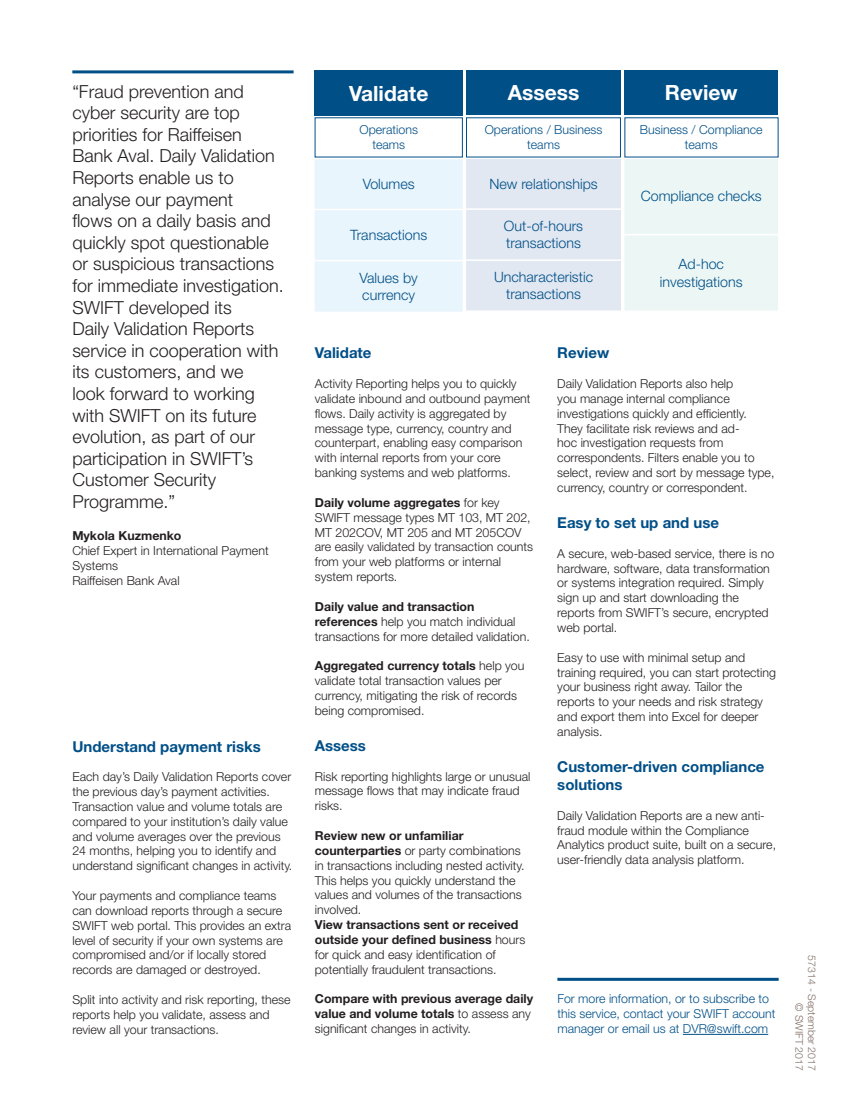
<style>
.page{position:relative;width:851px;height:1106px;background:#fff}
.page>*{position:absolute;margin:0;border:0;box-sizing:border-box;transform-origin:0 0}
.t1{font:700 21px "Helvetica Neue LT Std";color:#fff}
.t2{font:300 18px/21.6px "Helvetica Neue LT Std";color:#231f20}
.t3{font:700 15px/18px "Helvetica Neue LT Std";color:#004f87}
.t4{font:300 14.25px/17.1px "Helvetica Neue LT Std";color:#004f87;text-align:center}
.t5{font:300 12.3px/14.9px "Helvetica Neue LT Std";color:#231f20}
.t6{font:700 12.3px/14.9px "Helvetica Neue LT Std";color:#231f20}
.t7{font:300 12.3px/14.9px "Helvetica Neue LT";color:#004f87}
.t8{font:300 12.3px/14.9px "Helvetica Neue LT Std";color:#004f87;text-align:center}
.t9{font:300 10.5px "Helvetica Neue LT Std";color:#807066}
.s1{font-weight:700}
.s2{font-weight:300}
</style>
<div class="page">
<div style="left:314px;top:70px;width:148px;height:46px;background:#004f87"></div>
<div style="left:466px;top:70px;width:155px;height:45px;background:#004f87"></div>
<div style="left:624px;top:70px;width:154px;height:45px;background:#004f87"></div>
<svg style="left:315px;top:159px;width:463px;height:152px;background:#e8f1f6"></svg>
<hr style="left:624px;top:234px;width:154px;height:1px;background:#fff">
<hr style="left:624px;top:310px;width:154px;height:2px;background:#fff">
<hr style="left:557px;top:977px;width:221px;height:3px;background:#004f87">
<hr style="left:682px;top:1034px;width:86px;height:1px;background:#004f87">
<hr style="left:72px;top:70px;width:221px;height:3px;background:#004f87">
<p class="t2" style="left:72px;top:80px;width:213px">“Fraud prevention and cyber security are top priorities for Raiffeisen<br>Bank Aval. Daily Validation<br>Reports enable us to analyse our payment<br>flows on a daily basis and quickly spot questionable or suspicious transactions for immediate investigation.<br>SWIFT developed its<br>Daily Validation Reports service in cooperation with its customers, and we<br>look forward to working with SWIFT on its future evolution, as part of our participation in SWIFT’s<br>Customer Security<br>Programme.”</p>
<p class="t6" style="left:72px;top:528px;width:111px">Mykola Kuzmenko</p>
<p class="t5" style="left:72px;top:543px;width:198px">Chief Expert in International Payment<br>Systems</p>
<p class="t5" style="left:72px;top:572px;width:109px">Raiffeisen Bank Aval</p>
<p class="t3" style="left:72px;top:737px;width:190px">Understand payment risks</p>
<p class="t5" style="left:72px;top:769px;width:221px">Each day’s Daily Validation Reports cover the previous day’s payment activities.<br>Transaction value and volume totals are compared to your institution’s daily value and volume averages over the previous 24 months, helping you to identify and understand significant changes in activity.</p>
<p class="t5" style="left:72px;top:888px;width:220px">Your payments and compliance teams can download reports through a secure SWIFT web portal. This provides an extra level of security if your own systems are compromised and/or if locally stored records are damaged or destroyed.</p>
<p class="t5" style="left:72px;top:991px;width:219px">Split into activity and risk reporting, these reports help you validate, assess and review all your transactions.</p>
<p class="t1" style="left:349px;top:80px;width:81px">Validate</p>
<p class="t8" style="left:359px;top:122px;width:60px">Operations teams</p>
<p class="t4" style="left:362px;top:175px;width:53px">Volumes</p>
<p class="t4" style="left:350px;top:226px;width:79px">Transactions</p>
<p class="t4" style="left:359px;top:269px;width:60px">Values by</p>
<p class="t4" style="left:362px;top:286px;width:54px">currency</p>
<p class="t1" style="left:507px;top:80px;width:73px">Assess</p>
<p class="t8" style="left:484px;top:122px;width:119px">Operations / Business</p>
<p class="t8" style="left:527px;top:137px;width:34px">teams</p>
<p class="t4" style="left:489px;top:175px;width:110px">New relationships</p>
<p class="t4" style="left:504px;top:217px;width:81px">Out-of-hours</p>
<p class="t4" style="left:506px;top:234px;width:76px">transactions</p>
<p class="t4" style="left:494px;top:268px;width:100px">Uncharacteristic transactions</p>
<p class="t1" style="left:664px;top:80px;width:74px">Review</p>
<p class="t8" style="left:639px;top:122px;width:124px">Business / Compliance</p>
<p class="t8" style="left:684px;top:137px;width:34px">teams</p>
<p class="t4" style="left:640px;top:187px;width:122px">Compliance checks</p>
<p class="t4" style="left:678px;top:255px;width:47px">Ad-hoc</p>
<p class="t4" style="left:660px;top:273px;width:84px">investigations</p>
<p class="t3" style="left:315px;top:343px;width:58px">Validate</p>
<p class="t5" style="left:315px;top:376px;width:217px">Activity Reporting helps you to quickly validate inbound and outbound payment flows. Daily activity is aggregated by message type, currency, country and counterpart, enabling easy comparison with internal reports from your core banking systems and web platforms.</p>
<p class="t5" style="left:315px;top:495px;width:220px"><span class="s1">Daily volume aggregates</span> for key<br>SWIFT message types MT 103, MT 202,<br>MT 202COV, MT 205 and MT 205COV are easily validated by transaction counts from your web platforms or internal system reports.</p>
<p class="t5" style="left:315px;top:599px;width:216px"><span class="s1">Daily value and transaction references</span> help you match individual transactions for more detailed validation.</p>
<p class="t5" style="left:315px;top:658px;width:211px"><span class="s1">Aggregated currency totals</span> help you validate total transaction values per currency, mitigating the risk of records being compromised.</p>
<p class="t3" style="left:315px;top:736px;width:53px">Assess</p>
<p class="t5" style="left:315px;top:768px;width:217px">Risk reporting highlights large or unusual message flows that may indicate fraud risks.</p>
<p class="t5" style="left:315px;top:828px;width:211px"><span class="s1">Review new or unfamiliar counterparties</span> or party combinations in transactions including nested activity.<br>This helps you quickly understand the values and volumes of the transactions involved.</p>
<p class="t5" style="left:315px;top:917px;width:212px"><span class="s1">View transactions sent or received outside your defined business</span> hours for quick and easy identification of potentially fraudulent transactions.</p>
<p class="t6" style="left:315px;top:991px;width:220px">Compare with previous average daily value and volume totals <span class="s2">to assess any significant changes in activity.</span></p>
<p class="t3" style="left:557px;top:343px;width:53px">Review</p>
<p class="t5" style="left:557px;top:376px;width:219px">Daily Validation Reports also help<br>you manage internal compliance investigations quickly and efficiently.<br>They facilitate risk reviews and ad-<br>hoc investigation requests from correspondents. Filters enable you to select, review and sort by message type, currency, country or correspondent.</p>
<p class="t3" style="left:557px;top:513px;width:163px">Easy to set up and use</p>
<p class="t5" style="left:557px;top:545px;width:218px">A secure, web-based service, there is no hardware, software, data transformation or systems integration required. Simply sign up and start downloading the reports from SWIFT’s secure, encrypted web portal.</p>
<p class="t5" style="left:557px;top:649px;width:220px">Easy to use with minimal setup and training required, you can start protecting your business right away. Tailor the reports to your needs and risk strategy and export them into Excel for deeper analysis.</p>
<p class="t3" style="left:557px;top:757px;width:209px">Customer-driven compliance solutions</p>
<p class="t5" style="left:557px;top:807px;width:220px">Daily Validation Reports are a new anti&shy;fraud module within the Compliance Analytics product suite, built on a secure, user-friendly data analysis platform.</p>
<p class="t7" style="left:557px;top:991px;width:219px">For more information, or to subscribe to this service, contact your SWIFT account manager or email us at DVR@swift.com</p>
<p class="t9" style="left:818px;top:955px;width:117px;rotate:90deg">57314 - September 2017</p>
<p class="t9" style="left:805px;top:1003px;width:69px;rotate:90deg">© SWIFT 2017</p>
</div>
